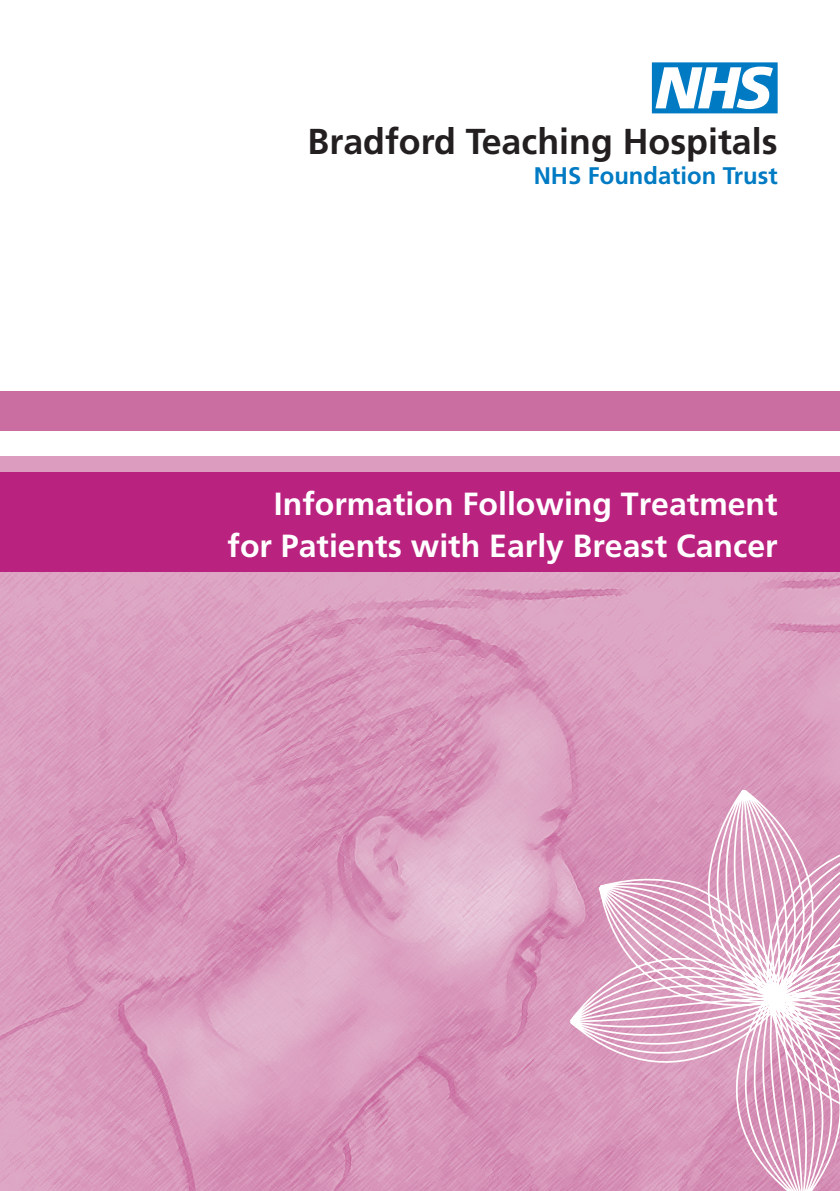
<style>
.page{position:relative;width:840px;height:1191px;background:#fff}
.page>*{position:absolute;margin:0;border:0;box-sizing:border-box;transform-origin:0 0}
.t1{font:700 36px "Frutiger LT Pro";color:#231f20}
.t2{font:700 32px "Frutiger LT Pro";color:#fff}
.t3{font:700 24px "Frutiger LT Pro";color:#007bc3}
</style>
<div class="page">
<img style="left:0;top:572px;width:839px;height:619px">
<div style="left:0;top:472px;width:839px;height:100px;background:#ba2280"></div>
<div style="left:0;top:391px;width:839px;height:40px;background:#ca6da0"></div>
<div style="left:0;top:456px;width:839px;height:16px;background:#db9cbf"></div>
<svg style="left:548px;top:779px;width:291px;height:412px;background:#dea7c5"></svg>
<svg style="left:651px;top:62px;width:126px;height:51px"></svg>
<p class="t1" style="left:307px;top:120px;width:471px">Bradford Teaching Hospitals</p>
<p class="t3" style="left:533px;top:161px;width:245px">NHS Foundation Trust</p>
<p class="t2" style="left:274px;top:484px;width:505px">Information Following Treatment</p>
<p class="t2" style="left:227px;top:526px;width:551px">for Patients with Early Breast Cancer</p>
</div>
